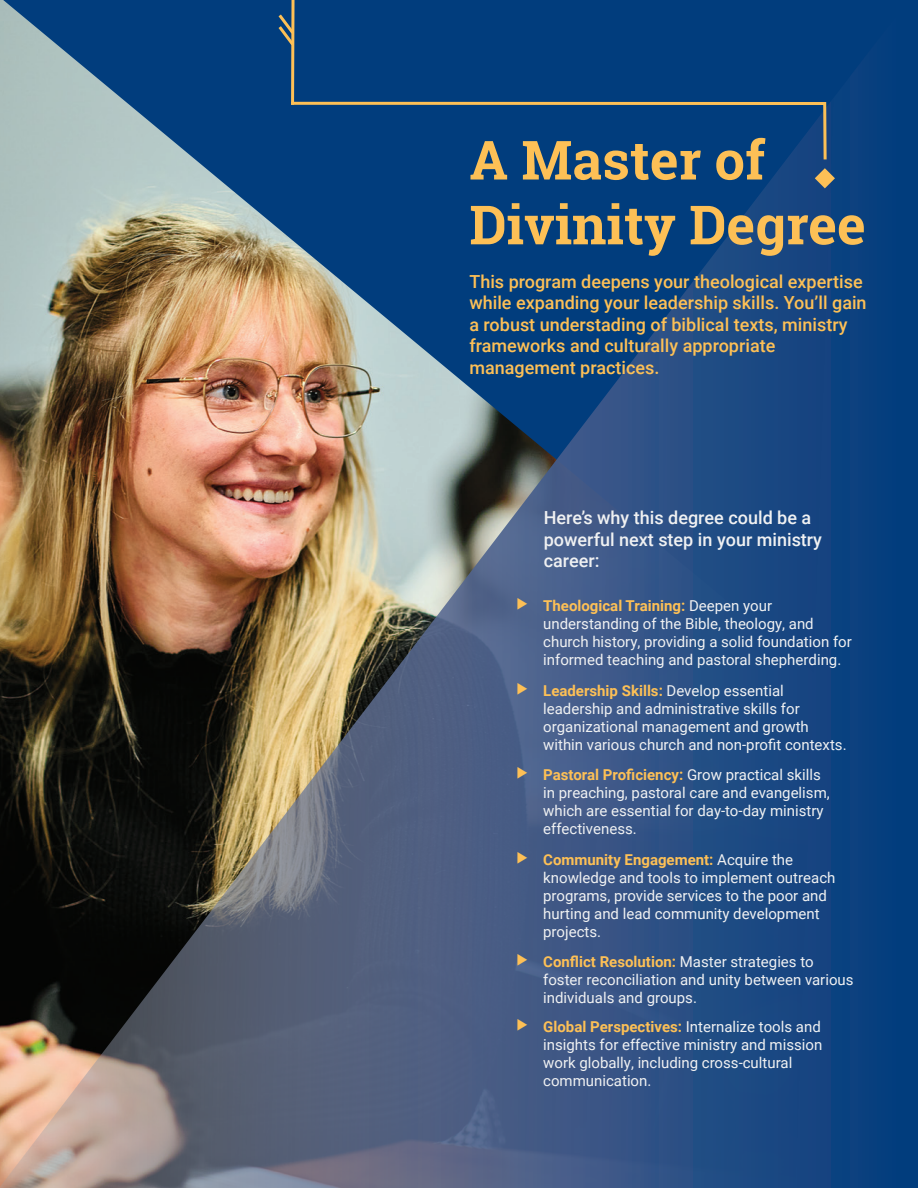
<style>
.page{position:relative;width:918px;height:1188px;background:#fff}
.page>*{position:absolute;margin:0;border:0;box-sizing:border-box;transform-origin:0 0}
.t1{font:700 54px "Roboto Slab";color:#fdc056}
.t2{font:500 18px/21.6px "Roboto";color:#fdc056}
.t3{font:500 18px "Roboto";color:#f0f1f2}
.t4{font:15px/18px "Roboto";color:#f0f1f2}
.t5{font:700 15px "Roboto";color:#fdc056}
.s1{font-size:22.5px}
.s2{font-weight:400;color:#f0f1f2}
.s3{font-weight:700;font-size:22.5px;color:#fdc056}
.s4{font-weight:700;color:#fdc056}
</style>
<div class="page">
<img style="left:0;top:0;width:917px;height:1188px">
<svg style="left:815px;top:168px;width:20px;height:20px"></svg>
<div style="left:276px;top:0;width:552px;height:162px;background:#013d7d"></div>
<svg style="left:917px;top:0;width:1px;height:1188px"></svg>
<p class="t1" style="left:469px;top:123px;width:297px">A Master of</p>
<p class="t1" style="left:469px;top:188px;width:398px">Divinity Degree</p>
<p class="t2" style="left:469px;top:270px;width:399px">This program deepens your theological expertise while expanding your leadership skills. You’ll gain a robust understading of biblical texts, ministry frameworks and culturally appropriate</p>
<p class="t2" style="left:469px;top:356px;width:192px">management practices.</p>
<p class="t3" style="left:544px;top:505px;width:269px">Here’s why this degree could be a</p>
<p class="t3" style="left:544px;top:527px;width:280px">powerful next step in your ministry</p>
<p class="t3" style="left:544px;top:548px;width:57px">career:</p>
<p class="t5" style="left:516px;top:595px;width:257px"><span class="s1">‣</span> Theological Training: <span class="s2">Deepen your</span></p>
<p class="t4" style="left:543px;top:614px;width:310px">understanding of the Bible, theology, and church history, providing a solid foundation for informed teaching and pastoral shepherding.</p>
<p class="t5" style="left:516px;top:680px;width:269px"><span class="s1">‣</span> Leadership Skills: <span class="s2">Develop essential</span></p>
<p class="t4" style="left:543px;top:699px;width:258px">leadership and administrative skills for</p>
<p class="t4" style="left:543px;top:717px;width:267px">organizational management and growth</p>
<p class="t4" style="left:543px;top:735px;width:305px">within various church and non-profit contexts.</p>
<p class="t4" style="left:543px;top:765px;width:288px;text-indent:-27px"><span class="s3">‣</span> <span class="s4">Pastoral Proficiency:</span> Grow practical skills in preaching, pastoral care and evangelism, which are essential for day-to-day ministry effectiveness.</p>
<p class="t5" style="left:516px;top:849px;width:278px"><span class="s1">‣</span> Community Engagement: <span class="s2">Acquire the</span></p>
<p class="t4" style="left:543px;top:868px;width:294px">knowledge and tools to implement outreach programs, provide services to the poor and hurting and lead community development projects.</p>
<p class="t4" style="left:543px;top:952px;width:312px;text-indent:-27px"><span class="s3">‣</span> <span class="s4">Conflict Resolution:</span> Master strategies to foster reconciliation and unity between various individuals and groups.</p>
<p class="t5" style="left:516px;top:1016px;width:306px"><span class="s1">‣</span> Global Perspectives: <span class="s2">Internalize tools and</span></p>
<p class="t4" style="left:543px;top:1035px;width:281px">insights for effective ministry and mission work globally, including cross-cultural</p>
<p class="t4" style="left:543px;top:1071px;width:110px">communication.</p>
</div>
